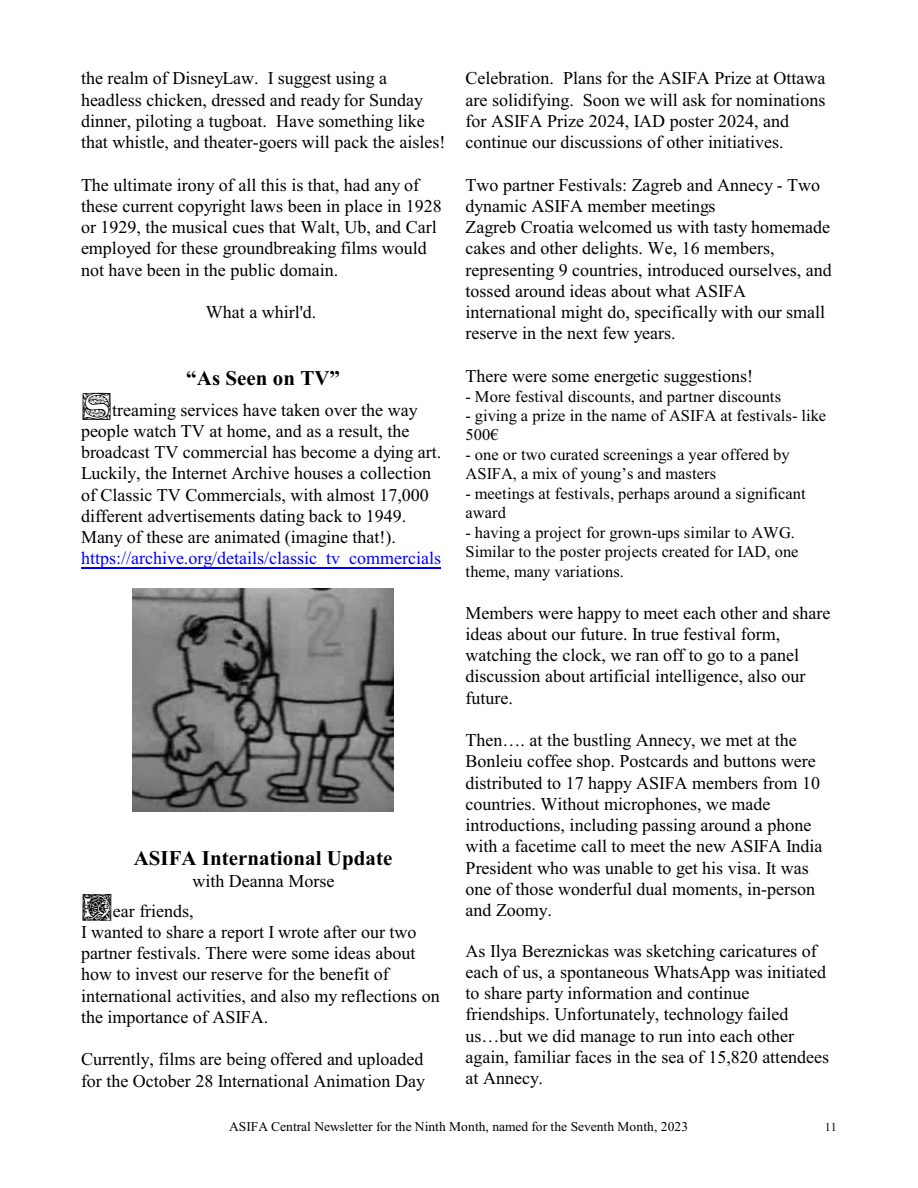
<style>
.page{position:relative;width:918px;height:1188px;background:#fff}
.page>*{position:absolute;margin:0;border:0;box-sizing:border-box;transform-origin:0 0}
.t1{font:700 21px "Times New Roman";color:#000}
.t2{font:18px/21.3px "Times New Roman";color:#000}
.t3{font:18px "Times New Roman";color:#00f}
.t4{font:16.5px/19.5px "Times New Roman";color:#000}
.t5{font:13.5px "Times New Roman";color:#000}
.t6{font:12px "Times New Roman";color:#000}
</style>
<div class="page">
<img style="left:132px;top:589px;width:261px;height:222px">
<hr style="left:81px;top:567px;width:360px;height:1px;background:#00f">
<p class="t2" style="left:81px;top:69px;width:366px">the realm of DisneyLaw. I suggest using a headless chicken, dressed and ready for Sunday dinner, piloting a tugboat. Have something like that whistle, and theater-goers will pack the aisles!</p>
<p class="t2" style="left:81px;top:176px;width:362px">The ultimate irony of all this is that, had any of these current copyright laws been in place in 1928 or 1929, the musical cues that Walt, Ub, and Carl employed for these groundbreaking films would not have been in the public domain.</p>
<p class="t2" style="left:206px;top:303px;width:112px">What a whirl'd.</p>
<p class="t2" style="left:466px;top:69px;width:361px">Celebration. Plans for the ASIFA Prize at Ottawa are solidifying. Soon we will ask for nominations for ASIFA Prize 2024, IAD poster 2024, and continue our discussions of other initiatives.</p>
<p class="t2" style="left:466px;top:176px;width:368px">Two partner Festivals: Zagreb and Annecy - Two dynamic ASIFA member meetings<br>Zagreb Croatia welcomed us with tasty homemade cakes and other delights. We, 16 members, representing 9 countries, introduced ourselves, and tossed around ideas about what ASIFA international might do, specifically with our small reserve in the next few years.</p>
<p class="t2" style="left:466px;top:367px;width:289px">There were some energetic suggestions!</p>
<p class="t4" style="left:466px;top:388px;width:317px">- More festival discounts, and partner discounts</p>
<p class="t4" style="left:466px;top:407px;width:362px">- giving a prize in the name of ASIFA at festivals- like<br>500€</p>
<p class="t4" style="left:466px;top:446px;width:326px">- one or two curated screenings a year offered by<br>ASIFA, a mix of young’s and masters</p>
<p class="t4" style="left:466px;top:485px;width:342px">- meetings at festivals, perhaps around a significant award</p>
<p class="t4" style="left:466px;top:524px;width:334px">- having a project for grown-ups similar to AWG.<br>Similar to the poster projects created for IAD, one theme, many variations.</p>
<p class="t2" style="left:466px;top:604px;width:366px">Members were happy to meet each other and share ideas about our future. In true festival form, watching the clock, we ran off to go to a panel discussion about artificial intelligence, also our future.</p>
<p class="t2" style="left:466px;top:731px;width:358px">Then…. at the bustling Annecy, we met at the Bonleiu coffee shop. Postcards and buttons were distributed to 17 happy ASIFA members from 10 countries. Without microphones, we made introductions, including passing around a phone with a facetime call to meet the new ASIFA India President who was unable to get his visa. It was one of those wonderful dual moments, in-person and Zoomy.</p>
<p class="t2" style="left:466px;top:942px;width:365px">As Ilya Bereznickas was sketching caricatures of each of us, a spontaneous WhatsApp was initiated to share party information and continue friendships. Unfortunately, technology failed us…but we did manage to run into each other again, familiar faces in the sea of 15,820 attendees at Annecy.</p>
<p class="t5" style="left:229px;top:1121px;width:460px">ASIFA Central Newsletter for the Ninth Month, named for the Seventh Month, 2023</p>
<p class="t6" style="left:825px;top:1123px;width:14px">11</p>
<p class="t1" style="left:186px;top:371px;width:155px">“As Seen on TV”</p>
<p class="t2" style="left:81px;top:401px;width:362px;text-indent:31px">treaming services have taken over the way people watch TV at home, and as a result, the broadcast TV commercial has become a dying art.<br>Luckily, the Internet Archive houses a collection of Classic TV Commercials, with almost 17,000 different advertisements dating back to 1949.<br>Many of these are animated (imagine that!).</p>
<p class="t3" style="left:81px;top:552px;width:362px">https://archive.org/details/classic_tv_commercials</p>
<p class="t1" style="left:134px;top:851px;width:260px">ASIFA International Update</p>
<p class="t2" style="left:113px;top:867px;width:223px;line-height:30.3px;text-indent:80px">with Deanna Morse ear friends,</p>
<p class="t2" style="left:81px;top:923px;width:360px">I wanted to share a report I wrote after our two partner festivals. There were some ideas about how to invest our reserve for the benefit of international activities, and also my reflections on the importance of ASIFA.</p>
<p class="t2" style="left:81px;top:1050px;width:346px">Currently, films are being offered and uploaded for the October 28 International Animation Day</p>
</div>
